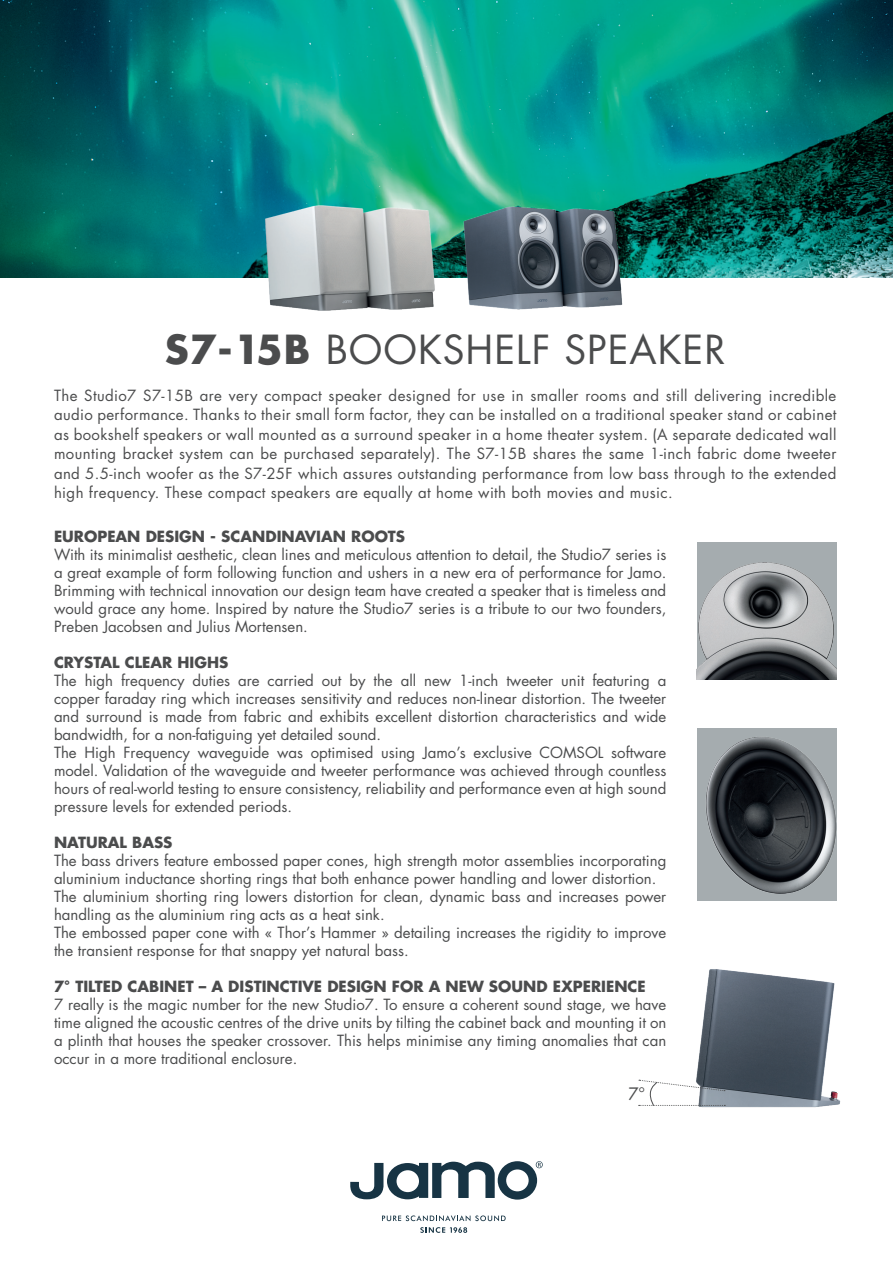
<style>
.page{position:relative;width:893px;height:1263px;background:#fff}
.page>*{position:absolute;margin:0;border:0;box-sizing:border-box;transform-origin:0 0}
.t1{font:39px "Futura";letter-spacing:.025em;color:#4b4c4d}
.t2{font:16.65px "Futura";color:#4b4c4d}
.t3{font:15px/18px "Futura";color:#4b4c4d;text-align:justify}
.t4{font:700 15px "Futura";color:#4b4c4d}
.s1{font-weight:700}
</style>
<div class="page">
<img style="left:0;top:0;width:893px;height:277px">
<img style="left:246px;top:189px;width:193px;height:122px">
<img style="left:439px;top:189px;width:208px;height:121px">
<img style="left:696px;top:969px;width:145px;height:139px">
<svg style="left:639px;top:1080px;width:86px;height:26px"></svg>
<div style="left:697px;top:542px;width:139px;height:138px;background:#a5acaf"></div>
<img style="left:697px;top:562px;width:139px;height:118px">
<img style="left:697px;top:728px;width:139px;height:173px">
<svg style="left:350px;top:1161px;width:193px;height:38px"></svg>
<svg style="left:382px;top:1215px;width:124px;height:6px"></svg>
<svg style="left:420px;top:1227px;width:47px;height:6px"></svg>
<h1 class="t1" style="left:165px;top:323px;width:562px"><span class="s1">S7-15B</span> BOOKSHELF SPEAKER</h1>
<p class="t3" style="left:54px;top:385px;width:784px;line-height:19.5px">The Studio7 S7-15B are very compact speaker designed for use in smaller rooms and still delivering incredible audio performance. Thanks to their small form factor, they can be installed on a traditional speaker stand or cabinet as bookshelf speakers or wall mounted as a surround speaker in a home theater system. (A separate dedicated wall mounting bracket system can be purchased separately). The S7-15B shares the same 1-inch fabric dome tweeter and 5.5-inch woofer as the S7-25F which assures outstanding performance from low bass through to the extended high frequency. These compact speakers are equally at home with both movies and music.</p>
<p class="t4" style="left:54px;top:526px;width:353px">EUROPEAN DESIGN - SCANDINAVIAN ROOTS</p>
<p class="t3" style="left:54px;top:545px;width:614px">With its minimalist aesthetic, clean lines and meticulous attention to detail, the Studio7 series is a great example of form following function and ushers in a new era of performance for Jamo.<br>Brimming with technical innovation our design team have created a speaker that is timeless and would grace any home. Inspired by nature the Studio7 series is a tribute to our two founders, Preben Jacobsen and Julius Mortensen.</p>
<p class="t4" style="left:54px;top:652px;width:176px">CRYSTAL CLEAR HIGHS</p>
<p class="t3" style="left:54px;top:671px;width:614px;text-align:left">The high frequency duties are carried out by the all new 1-inch tweeter unit featuring a copper faraday ring which increases sensitivity and reduces non-linear distortion. The tweeter and surround is made from fabric and exhibits excellent distortion characteristics and wide bandwidth, for a non-fatiguing yet detailed sound.<br>The High Frequency waveguide was optimised using Jamo’s exclusive COMSOL software model. Validation of the waveguide and tweeter performance was achieved through countless hours of real-world testing to ensure consistency, reliability and performance even at high sound pressure levels for extended periods.</p>
<p class="t4" style="left:54px;top:832px;width:120px">NATURAL BASS</p>
<p class="t3" style="left:54px;top:851px;width:614px;text-align:left">The bass drivers feature embossed paper cones, high strength motor assemblies incorporating aluminium inductance shorting rings that both enhance power handling and lower distortion.<br>The aluminium shorting ring lowers distortion for clean, dynamic bass and increases power handling as the aluminium ring acts as a heat sink.<br>The embossed paper cone with « Thor’s Hammer » detailing increases the rigidity to improve the transient response for that snappy yet natural bass.</p>
<p class="t4" style="left:54px;top:976px;width:593px">7° TILTED CABINET – A DISTINCTIVE DESIGN FOR A NEW SOUND EXPERIENCE</p>
<p class="t3" style="left:54px;top:995px;width:614px">7 really is the magic number for the new Studio7. To ensure a coherent sound stage, we have time aligned the acoustic centres of the drive units by tilting the cabinet back and mounting it on a plinth that houses the speaker crossover. This helps minimise any timing anomalies that can occur in a more traditional enclosure.</p>
<p class="t2" style="left:628px;top:1083px;width:18px">7°</p>
</div>
